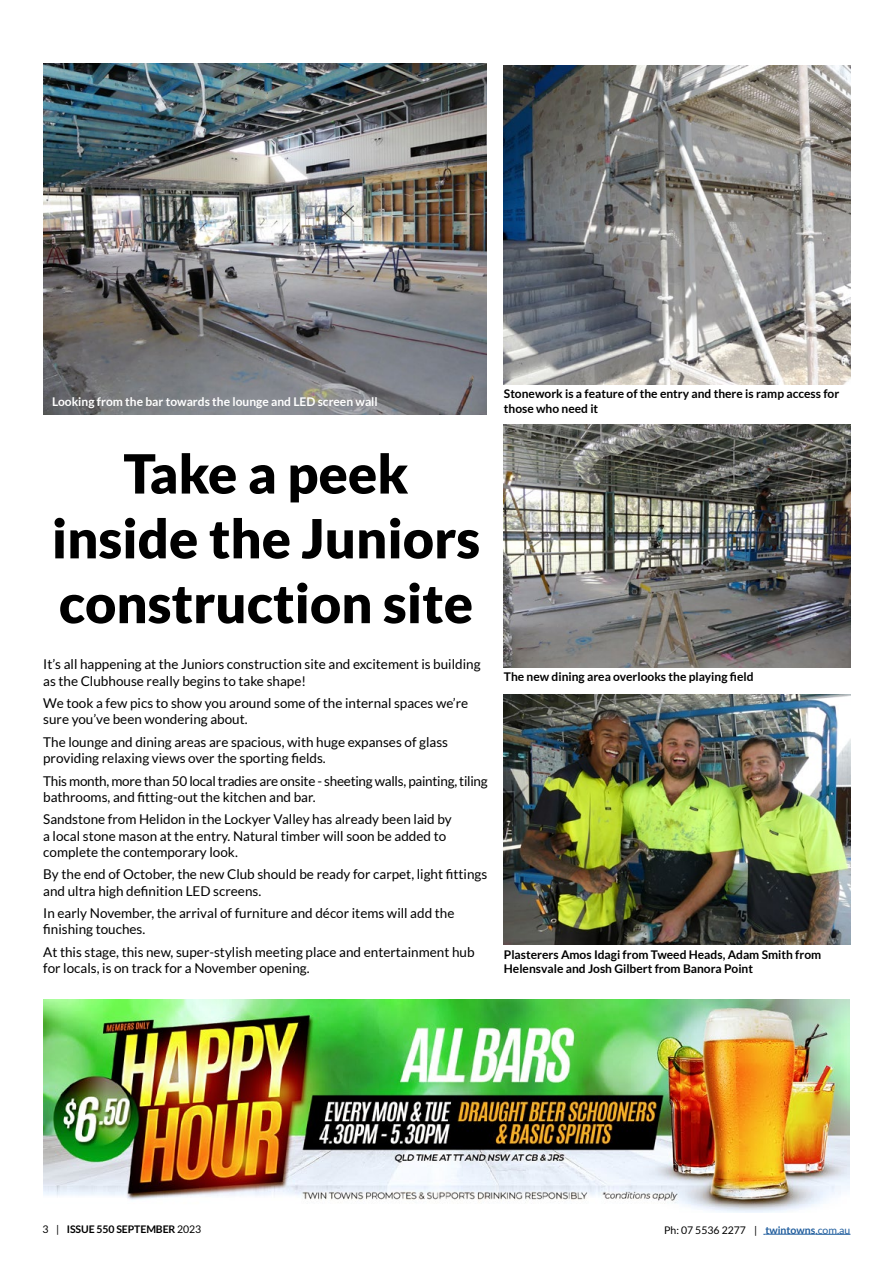
<style>
.page{position:relative;width:893px;height:1263px;background:#fff}
.page>*{position:absolute;margin:0;border:0;box-sizing:border-box;transform-origin:0 0}
.t1{font:900 54px/64.8px "Lato";color:#000;text-align:center}
.t2{font:13.5px/16.2px "Lato";color:#000}
.t3{font:13.5px/16.2px "Lato";letter-spacing:-.02em;color:#000}
.t4{font:700 12px/14.4px "Lato";color:#000}
.t5{font:700 12px "Lato";color:#fff}
.t6{font:10.5px "Lato";color:#000}
.t7{font:700 10.5px "Lato";letter-spacing:-.01em;color:#000}
.s1{font-weight:400}
.s2{font-weight:700;color:#215e9e}
.s3{color:#215e9e}
</style>
<div class="page">
<hr style="left:765px;top:1234px;width:50px;height:1px;background:#215e9e">
<hr style="left:815px;top:1234px;width:35px;height:1px;background:#215e9e">
<img style="left:43px;top:999px;width:807px;height:213px">
<img style="left:43px;top:63px;width:444px;height:352px">
<img style="left:504px;top:65px;width:346px;height:319px">
<img style="left:504px;top:694px;width:346px;height:251px">
<img style="left:504px;top:425px;width:346px;height:242px">
<p class="t5" style="left:52px;top:394px;width:327px">Looking from the bar towards the lounge and LED screen wall</p>
<p class="t4" style="left:504px;top:387px;width:337px">Stonework is a feature of the entry and there is ramp access for those who need it</p>
<h1 class="t1" style="left:52px;top:440px;width:430px">Take a peek inside the Juniors construction site</h1>
<p class="t2" style="left:43px;top:656px;width:439px">It’s all happening at the Juniors construction site and excitement is building as the Clubhouse really begins to take shape!</p>
<p class="t2" style="left:43px;top:695px;width:427px">We took a few pics to show you around some of the internal spaces we’re sure you’ve been wondering about.</p>
<p class="t2" style="left:43px;top:734px;width:406px">The lounge and dining areas are spacious, with huge expanses of glass providing relaxing views over the sporting fields.</p>
<p class="t3" style="left:43px;top:772px;width:446px">This month, more than 50 local tradies are onsite - sheeting walls, painting, tiling bathrooms, and fitting-out the kitchen and bar.</p>
<p class="t2" style="left:43px;top:811px;width:410px">Sandstone from Helidon in the Lockyer Valley has already been laid by a local stone mason at the entry. Natural timber will soon be added to complete the contemporary look.</p>
<p class="t2" style="left:43px;top:866px;width:446px">By the end of October, the new Club should be ready for carpet, light fittings and ultra high definition LED screens.</p>
<p class="t2" style="left:43px;top:905px;width:413px">In early November, the arrival of furniture and décor items will add the finishing touches.</p>
<p class="t2" style="left:43px;top:944px;width:433px">At this stage, this new, super-stylish meeting place and entertainment hub for locals, is on track for a November opening.</p>
<p class="t4" style="left:504px;top:670px;width:251px">The new dining area overlooks the playing field</p>
<p class="t4" style="left:504px;top:947px;width:319px">Plasterers Amos Idagi from Tweed Heads, Adam Smith from<br>Helensvale and Josh Gilbert from Banora Point</p>
<p class="t7" style="left:43px;top:1223px;width:160px"><span class="s1">3 |</span> ISSUE 550 SEPTEMBER <span class="s1">2023</span></p>
<p class="t6" style="left:664px;top:1224px;width:188px">Ph: 07 5536 2277 | <span class="s2">twintowns</span><span class="s3">.com.au</span></p>
</div>
